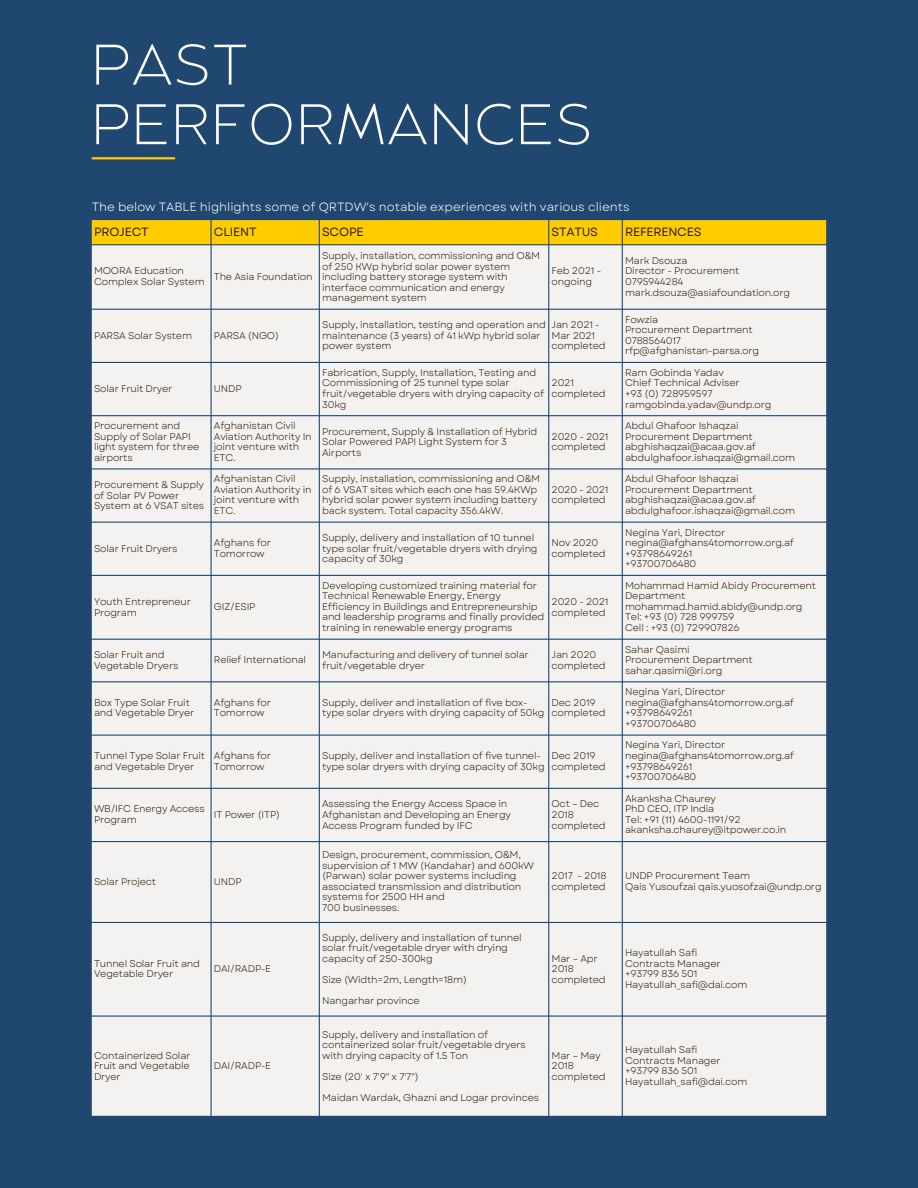
<style>
.page{position:relative;width:918px;height:1188px;background:#1f4770}
.page>*{position:absolute;margin:0;border:0;box-sizing:border-box;transform-origin:0 0}
.t1{font:200 57px/59.7px "Balgin";letter-spacing:.035em;color:#fff}
.t2{font:12px "Garet";color:#fff}
.t3{font:12px "Garet";letter-spacing:-.02em;color:#321e0a}
.t4{font:9.75px/10.5px "Garet";letter-spacing:-.02em;color:#321e0a}
</style>
<div class="page">
<div style="left:92px;top:220px;width:734px;height:24px;background:#fc0"></div>
<div style="left:92px;top:245px;width:734px;height:871px;background:#f4f2f0"></div>
<hr style="left:92px;top:157px;width:83px;height:2px;background:#fc0">
<h1 class="t1" style="left:92px;top:40px;width:502px">PAST<br>PERFORMANCES</h1>
<p class="t2" style="left:92px;top:198px;width:539px">The below TABLE highlights some of QRTDW's notable experiences with various clients</p>
<p class="t3" style="left:94px;top:223px;width:56px">PROJECT</p>
<p class="t3" style="left:214px;top:223px;width:44px">CLIENT</p>
<p class="t3" style="left:322px;top:223px;width:43px">SCOPE</p>
<p class="t3" style="left:552px;top:223px;width:48px">STATUS</p>
<p class="t3" style="left:625px;top:223px;width:78px">REFERENCES</p>
<p class="t4" style="left:94px;top:266px;width:112px">MOORA Education<br>Complex Solar System</p>
<p class="t4" style="left:214px;top:271px;width:100px">The Asia Foundation</p>
<p class="t4" style="left:322px;top:250px;width:220px">Supply, installation, commissioning and O&amp;M of 250 KWp hybrid solar power system including battery storage system with interface communication and energy management system</p>
<p class="t4" style="left:552px;top:266px;width:51px">Feb 2021 - ongoing</p>
<p class="t4" style="left:625px;top:255px;width:167px">Mark Dsouza<br>Director - Procurement<br>0795944284 mark.dsouza@asiafoundation.org</p>
<p class="t4" style="left:94px;top:330px;width:100px">PARSA Solar System</p>
<p class="t4" style="left:214px;top:330px;width:67px">PARSA (NGO)</p>
<p class="t4" style="left:322px;top:320px;width:225px">Supply, installation, testing and operation and maintenance (3 years) of 41 kWp hybrid solar power system</p>
<p class="t4" style="left:552px;top:320px;width:56px">Jan 2021 -<br>Mar 2021 completed</p>
<p class="t4" style="left:625px;top:314px;width:136px">Fowzia<br>Procurement Department<br>0788564017 rfp@afghanistan-parsa.org</p>
<p class="t4" style="left:94px;top:383px;width:80px">Solar Fruit Dryer</p>
<p class="t4" style="left:214px;top:383px;width:29px">UNDP</p>
<p class="t4" style="left:322px;top:367px;width:223px">Fabrication, Supply, Installation, Testing and Commissioning of 25 tunnel type solar fruit/vegetable dryers with drying capacity of 30kg</p>
<p class="t4" style="left:552px;top:378px;width:56px">2021 completed</p>
<p class="t4" style="left:625px;top:367px;width:148px">Ram Gobinda Yadav<br>Chief Technical Adviser<br>+93 (0) 728959597 ramgobinda.yadav@undp.org</p>
<p class="t4" style="left:94px;top:420px;width:107px">Procurement and<br>Supply of Solar PAPI light system for three airports</p>
<p class="t4" style="left:214px;top:420px;width:99px">Afghanistan Civil<br>Aviation Authority In joint venture with<br>ETC.</p>
<p class="t4" style="left:322px;top:426px;width:217px">Procurement, Supply &amp; Installation of Hybrid<br>Solar Powered PAPI Light System for 3<br>Airports</p>
<p class="t4" style="left:552px;top:431px;width:58px">2020 - 2021 completed</p>
<p class="t4" style="left:625px;top:420px;width:172px">Abdul Ghafoor Ishaqzai<br>Procurement Department abghishaqzai@acaa.gov.af abdulghafoor.ishaqzai@gmail.com</p>
<p class="t4" style="left:94px;top:479px;width:112px">Procurement &amp; Supply of Solar PV Power<br>System at 6 VSAT sites</p>
<p class="t4" style="left:214px;top:474px;width:99px">Afghanistan Civil<br>Aviation Authority in joint venture with<br>ETC.</p>
<p class="t4" style="left:322px;top:474px;width:220px">Supply, installation, commissioning and O&amp;M of 6 VSAT sites which each one has 59.4KWp hybrid solar power system including battery back system. Total capacity 356.4kW.</p>
<p class="t4" style="left:552px;top:484px;width:58px">2020 - 2021 completed</p>
<p class="t4" style="left:625px;top:474px;width:172px">Abdul Ghafoor Ishaqzai<br>Procurement Department abghishaqzai@acaa.gov.af abdulghafoor.ishaqzai@gmail.com</p>
<p class="t4" style="left:94px;top:543px;width:85px">Solar Fruit Dryers</p>
<p class="t4" style="left:214px;top:537px;width:59px">Afghans for<br>Tomorrow</p>
<p class="t4" style="left:322px;top:533px;width:217px">Supply, delivery and installation of 10 tunnel type solar fruit/vegetable dryers with drying capacity of 30kg</p>
<p class="t4" style="left:552px;top:537px;width:56px">Nov 2020 completed</p>
<p class="t4" style="left:625px;top:527px;width:170px">Negina Yari, Director negina@afghans4tomorrow.org.af +93798649261<br>+93700706480</p>
<p class="t4" style="left:94px;top:596px;width:98px">Youth Entrepreneur<br>Program</p>
<p class="t4" style="left:214px;top:601px;width:43px">GIZ/ESIP</p>
<p class="t4" style="left:322px;top:580px;width:224px">Developing customized training material for Technical Renewable Energy, Energy Efficiency in Buildings and Entrepreneurship and leadership programs and finally provided training in renewable energy programs</p>
<p class="t4" style="left:625px;top:580px;width:193px">Mohammad Hamid Abidy Procurement<br>Department mohammad.hamid.abidy@undp.org<br>Tel: +93 (0) 728 999759<br>Cell : +93 (0) 729907826</p>
<p class="t4" style="left:552px;top:596px;width:58px">2020 - 2021 completed</p>
<p class="t4" style="left:94px;top:650px;width:86px">Solar Fruit and<br>Vegetable Dryers</p>
<p class="t4" style="left:214px;top:655px;width:94px">Relief International</p>
<p class="t4" style="left:322px;top:650px;width:208px">Manufacturing and delivery of tunnel solar fruit/vegetable dryer</p>
<p class="t4" style="left:552px;top:650px;width:56px">Jan 2020 completed</p>
<p class="t4" style="left:625px;top:644px;width:129px">Sahar Qasimi<br>Procurement Department sahar.qasimi@ri.org</p>
<p class="t4" style="left:94px;top:697px;width:102px">Box Type Solar Fruit and Vegetable Dryer</p>
<p class="t4" style="left:214px;top:697px;width:59px">Afghans for<br>Tomorrow</p>
<p class="t4" style="left:322px;top:697px;width:224px">Supply, deliver and installation of five box&shy;type solar dryers with drying capacity of 50kg</p>
<p class="t4" style="left:552px;top:697px;width:56px">Dec 2019 completed</p>
<p class="t4" style="left:625px;top:687px;width:170px">Negina Yari, Director negina@afghans4tomorrow.org.af +93798649261<br>+93700706480</p>
<p class="t4" style="left:94px;top:750px;width:113px">Tunnel Type Solar Fruit and Vegetable Dryer</p>
<p class="t4" style="left:214px;top:750px;width:59px">Afghans for<br>Tomorrow</p>
<p class="t4" style="left:322px;top:750px;width:224px">Supply, deliver and installation of five tunnel&shy;type solar dryers with drying capacity of 30kg</p>
<p class="t4" style="left:552px;top:750px;width:56px">Dec 2019 completed</p>
<p class="t4" style="left:625px;top:740px;width:170px">Negina Yari, Director negina@afghans4tomorrow.org.af +93798649261<br>+93700706480</p>
<p class="t4" style="left:94px;top:804px;width:112px">WB/IFC Energy Access<br>Program</p>
<p class="t4" style="left:214px;top:809px;width:68px">IT Power (ITP)</p>
<p class="t4" style="left:322px;top:799px;width:190px">Assessing the Energy Access Space in<br>Afghanistan and Developing an Energy<br>Access Program funded by IFC</p>
<p class="t4" style="left:552px;top:799px;width:56px">Oct – Dec<br>2018 completed</p>
<p class="t4" style="left:625px;top:793px;width:163px">Akanksha Chaurey<br>PhD CEO, ITP India<br>Tel: +91 (11) 4600-1191/92 akanksha.chaurey@itpower.co.in</p>
<p class="t4" style="left:94px;top:876px;width:64px">Solar Project</p>
<p class="t4" style="left:214px;top:876px;width:29px">UNDP</p>
<p class="t4" style="left:94px;top:958px;width:108px">Tunnel Solar Fruit and<br>Vegetable Dryer</p>
<p class="t4" style="left:214px;top:964px;width:59px">DAI/RADP-E</p>
<p class="t4" style="left:94px;top:1050px;width:98px;text-align:justify">Containerized Solar Fruit and Vegetable Dryer</p>
<p class="t4" style="left:214px;top:1061px;width:59px">DAI/RADP-E</p>
<p class="t4" style="left:322px;top:850px;width:213px">Design, procurement, commission, O&amp;M, supervision of 1 MW (Kandahar) and 600kW (Parwan) solar power systems including associated transmission and distribution systems for 2500 HH and<br>700 businesses.</p>
<p class="t4" style="left:322px;top:932px;width:201px">Supply, delivery and installation of tunnel solar fruit/vegetable dryer with drying capacity of 250-300kg</p>
<p class="t4" style="left:322px;top:969px;width:146px;line-height:21.1px">Size (Width=2m, Length=18m)<br>Nangarhar province</p>
<p class="t4" style="left:322px;top:1029px;width:205px">Supply, delivery and installation of containerized solar fruit/vegetable dryers with drying capacity of 1.5 Ton</p>
<p class="t4" style="left:322px;top:1066px;width:219px;line-height:21.1px">Size (20' x 7'9" x 7'7")<br>Maidan Wardak, Ghazni and Logar provinces</p>
<p class="t4" style="left:552px;top:871px;width:56px">2017 - 2018 completed</p>
<p class="t4" style="left:625px;top:871px;width:198px">UNDP Procurement Team<br>Qais Yusoufzai qais.yuosofzai@undp.org</p>
<p class="t4" style="left:552px;top:953px;width:56px">Mar – Apr<br>2018 completed</p>
<p class="t4" style="left:625px;top:948px;width:124px">Hayatullah Safi<br>Contracts Manager +93799 836 501<br>Hayatullah_safi@dai.com</p>
<p class="t4" style="left:552px;top:1050px;width:56px">Mar – May<br>2018 completed</p>
<p class="t4" style="left:625px;top:1044px;width:124px">Hayatullah Safi<br>Contracts Manager +93799 836 501<br>Hayatullah_safi@dai.com</p>
</div>
